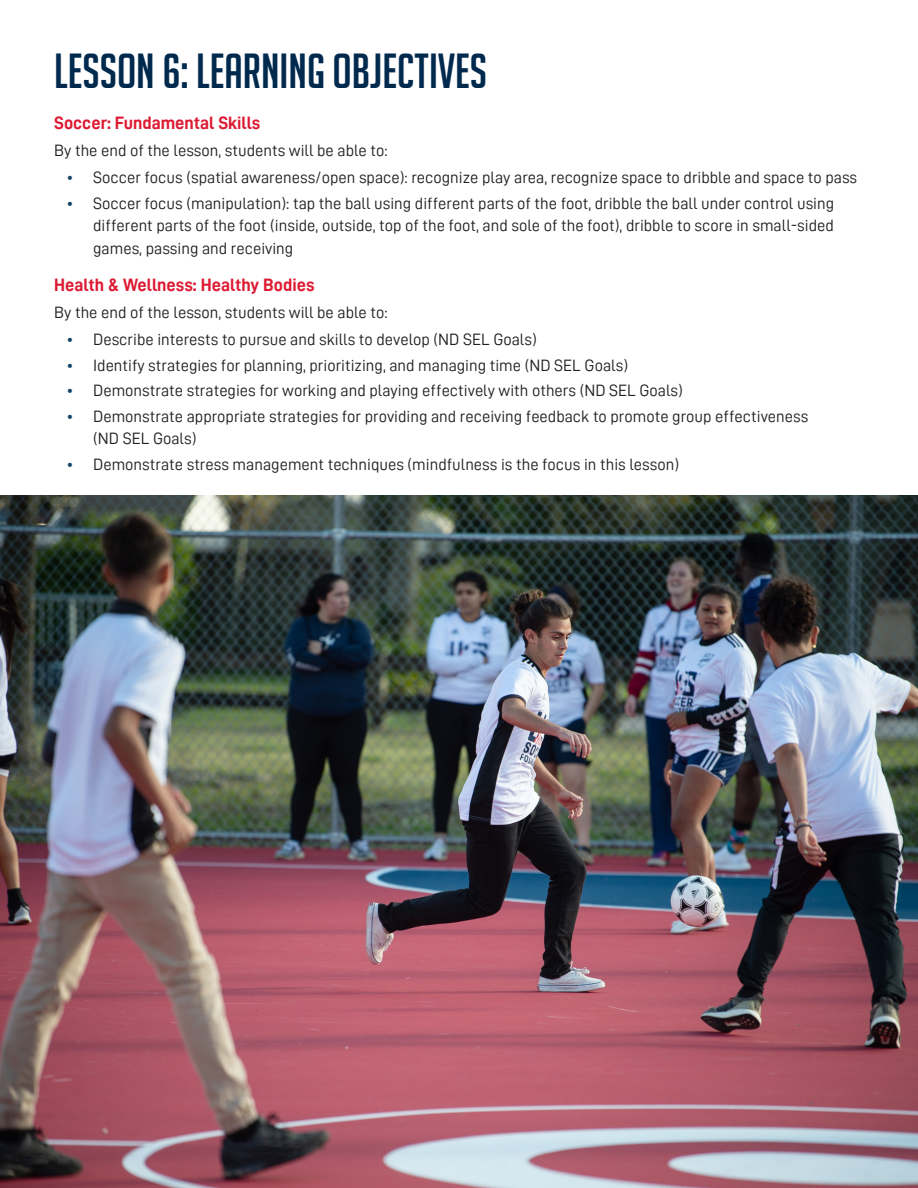
<style>
.page{position:relative;width:918px;height:1188px;background:#fff}
.page>*{position:absolute;margin:0;border:0;box-sizing:border-box;transform-origin:0 0}
.t1{font:48px "Big Noodle Titling";color:#00294e}
.t2{font:18px "D DIN Bold";color:#dc1a32}
.t3{font:16.5px/22.5px "D DIN";color:#231f20;text-align:justify}
.s1{color:#134567}
</style>
<div class="page">
<img style="left:1px;top:496px;width:917px;height:692px">
<h1 class="t1" style="left:54px;top:46px;width:434px">LESSON 6: LEARNING OBJECTIVES</h1>
<h2 class="t2" style="left:54px;top:113px;width:208px">Soccer: Fundamental Skills</h2>
<p class="t3" style="left:54px;top:139px;width:335px">By the end of the lesson, students will be able to:</p>
<p class="t3" style="left:66px;top:166px;width:793px"><span class="s1">•</span> Soccer focus (spatial awareness/open space): recognize play area, recognize space to dribble and space to pass</p>
<p class="t3" style="left:93px;top:192px;width:743px;text-indent:-27px"><span class="s1">•</span> Soccer focus (manipulation): tap the ball using different parts of the foot, dribble the ball under control using different parts of the foot (inside, outside, top of the foot, and sole of the foot), dribble to score in small-sided games, passing and receiving</p>
<h2 class="t2" style="left:54px;top:275px;width:262px">Health &amp; Wellness: Healthy Bodies</h2>
<p class="t3" style="left:54px;top:301px;width:335px">By the end of the lesson, students will be able to:</p>
<p class="t3" style="left:66px;top:328px;width:472px"><span class="s1">•</span> Describe interests to pursue and skills to develop (ND SEL Goals)</p>
<p class="t3" style="left:66px;top:354px;width:563px"><span class="s1">•</span> Identify strategies for planning, prioritizing, and managing time (ND SEL Goals)</p>
<p class="t3" style="left:66px;top:379px;width:618px"><span class="s1">•</span> Demonstrate strategies for working and playing effectively with others (ND SEL Goals)</p>
<p class="t3" style="left:93px;top:405px;width:717px;text-indent:-27px"><span class="s1">•</span> Demonstrate appropriate strategies for providing and receiving feedback to promote group effectiveness (ND SEL Goals)</p>
<p class="t3" style="left:66px;top:453px;width:615px"><span class="s1">•</span> Demonstrate stress management techniques (mindfulness is the focus in this lesson)</p>
</div>
